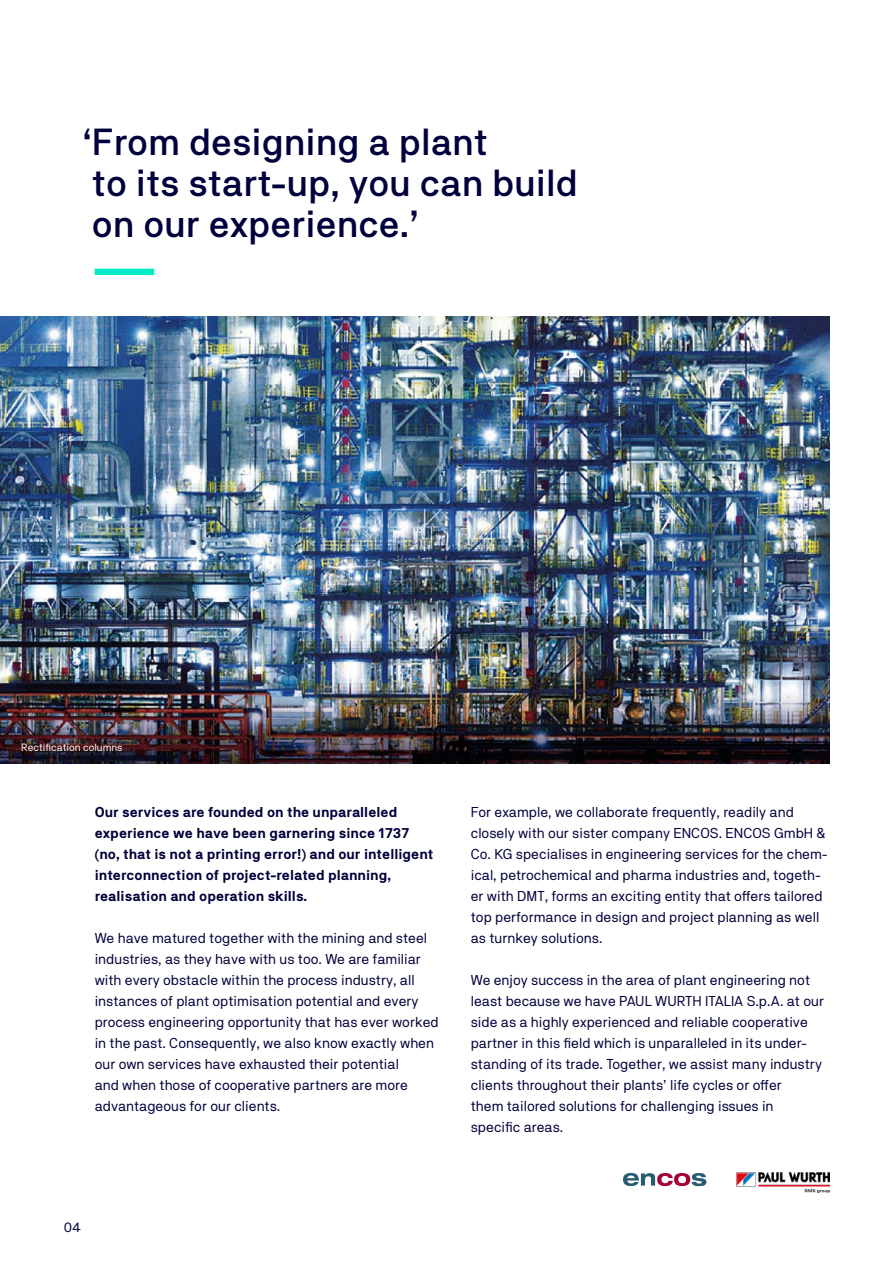
<style>
.page{position:relative;width:893px;height:1263px;background:#fff}
.page>*{position:absolute;margin:0;border:0;box-sizing:border-box;transform-origin:0 0}
.t1{font:500 37.5px/41.2px "TNG Pro";color:#00003c}
.t2{font:14.25px/21px "TNG Pro";color:#00003c}
.t3{font:700 14.25px/21px "TNG Pro";color:#00003c}
.t4{font:13.5px "TNG Pro";color:#00003c}
.t5{font:10.5px "TNG Pro";color:#fff}
</style>
<div class="page">
<div style="left:95px;top:269px;width:59px;height:6px;background:#00ebc8"></div>
<img style="left:0;top:317px;width:830px;height:289px">
<img style="left:736px;top:1172px;width:94px;height:20px">
<svg style="left:623px;top:1173px;width:83px;height:13px"></svg>
<img style="left:0;top:606px;width:830px;height:157px">
<h1 class="t1" style="left:82px;top:120px;width:497px">‘From designing a plant<br>to its start-up, you can build on our experience.’</h1>
<p class="t5" style="left:21px;top:741px;width:103px">Rectification columns</p>
<p class="t3" style="left:95px;top:801px;width:340px">Our services are founded on the unparalleled experience we have been garnering since 1737 (no, that is not a printing error!) and our intelligent interconnection of project-related planning, realisation and operation skills.</p>
<p class="t2" style="left:95px;top:927px;width:345px">We have matured together with the mining and steel industries, as they have with us too. We are familiar with every obstacle within the process industry, all instances of plant optimisation potential and every process engineering opportunity that has ever worked in the past. Consequently, we also know exactly when our own services have exhausted their potential<br>and when those of cooperative partners are more advantageous for our clients.</p>
<p class="t2" style="left:471px;top:801px;width:359px">For example, we collaborate frequently, readily and closely with our sister company ENCOS. ENCOS GmbH &amp; Co. KG specialises in engineering services for the chem&shy;ical, petrochemical and pharma industries and, togeth&shy;er with DMT, forms an exciting entity that offers tailored top performance in design and project planning as well as turnkey solutions.</p>
<p class="t2" style="left:471px;top:970px;width:355px">We enjoy success in the area of plant engineering not least because we have PAUL WURTH ITALIA S.p.A. at our side as a highly experienced and reliable cooperative partner in this field which is unparalleled in its under&shy;standing of its trade. Together, we assist many industry clients throughout their plants’ life cycles or offer<br>them tailored solutions for challenging issues in specific areas.</p>
<p class="t4" style="left:64px;top:1219px;width:19px">04</p>
</div>
